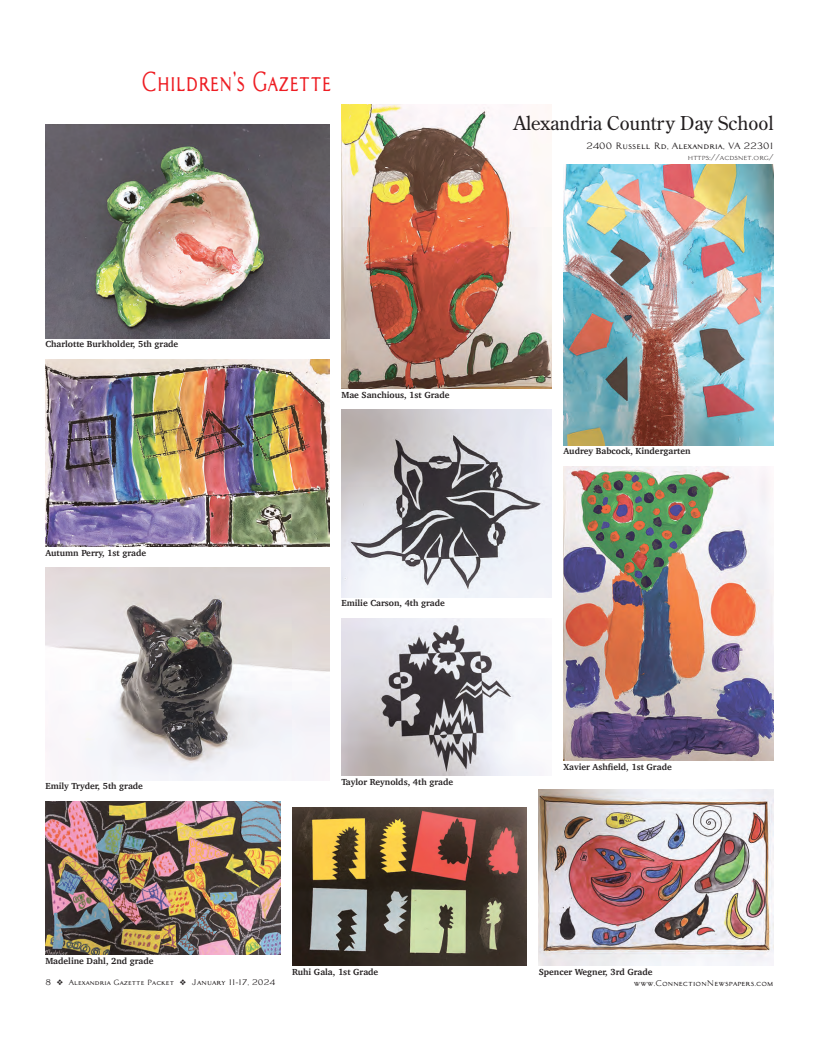
<style>
.page{position:relative;width:816px;height:1057px;background:#fff}
.page>*{position:absolute;margin:0;border:0;box-sizing:border-box;transform-origin:0 0}
.hdr_30{font:27px "Architect Bold V";color:#ee1d23;scale:.7 1}
.mh{font:19px "Century Old Style";color:#231f20}
.cl{font:700 9px "Charter";color:#231f20}
._1b{font:9px "Architect Bold V";color:#231f20}
.t1{font:8px "Architect Bold V";color:#231f20}
._2b{font:8px "Architect Roman V";color:#231f20}
.t2{font:7.4px "Architect Bold V";color:#231f20}
.s1{font-size:8px}
</style>
<div class="page">
<img style="left:341px;top:410px;width:210px;height:188px">
<img style="left:341px;top:618px;width:209px;height:157px">
<img style="left:563px;top:165px;width:210px;height:280px">
<img style="left:45px;top:125px;width:284px;height:213px">
<img style="left:341px;top:104px;width:210px;height:285px">
<img style="left:45px;top:359px;width:284px;height:187px">
<img style="left:45px;top:567px;width:284px;height:213px">
<img style="left:45px;top:801px;width:235px;height:153px">
<img style="left:292px;top:807px;width:235px;height:158px">
<img style="left:539px;top:789px;width:234px;height:176px">
<img style="left:563px;top:466px;width:210px;height:294px">
<p class="hdr_30" style="left:141px;top:66px;width:273px">Children’s Gazette</p>
<p class="mh" style="left:513px;top:111px;width:261px">Alexandria Country Day School</p>
<p class="_1b" style="left:586px;top:140px;width:189px">2400 Russell Rd, Alexandria, VA 22301</p>
<p class="_2b" style="left:688px;top:152px;width:87px">https://acdsnet.org/</p>
<p class="cl" style="left:45px;top:336px;width:134px">Charlotte Burkholder, 5th grade</p>
<p class="cl" style="left:45px;top:544px;width:102px">Autumn Perry, 1st grade</p>
<p class="cl" style="left:45px;top:778px;width:99px">Emily Tryder, 5th grade</p>
<p class="cl" style="left:45px;top:952px;width:110px">Madeline Dahl, 2nd grade</p>
<p class="cl" style="left:341px;top:387px;width:110px">Mae Sanchious, 1st Grade</p>
<p class="cl" style="left:341px;top:595px;width:105px">Emilie Carson, 4th grade</p>
<p class="cl" style="left:341px;top:773px;width:113px">Taylor Reynolds, 4th grade</p>
<p class="cl" style="left:563px;top:443px;width:129px">Audrey Babcock, Kindergarten</p>
<p class="cl" style="left:563px;top:758px;width:110px">Xavier Ashfield, 1st Grade</p>
<p class="cl" style="left:292px;top:963px;width:88px">Ruhi Gala, 1st Grade</p>
<p class="cl" style="left:539px;top:963px;width:115px">Spencer Wegner, 3rd Grade</p>
<p class="t2" style="left:45px;top:978px;width:231px"><span class="s1">8</span> ❖ Alexandria Gazette Packet ❖ <span class="s1">January 11-17, 2024</span></p>
<p class="t1" style="left:634px;top:978px;width:141px">www.ConnectionNewspapers.com</p>
</div>
